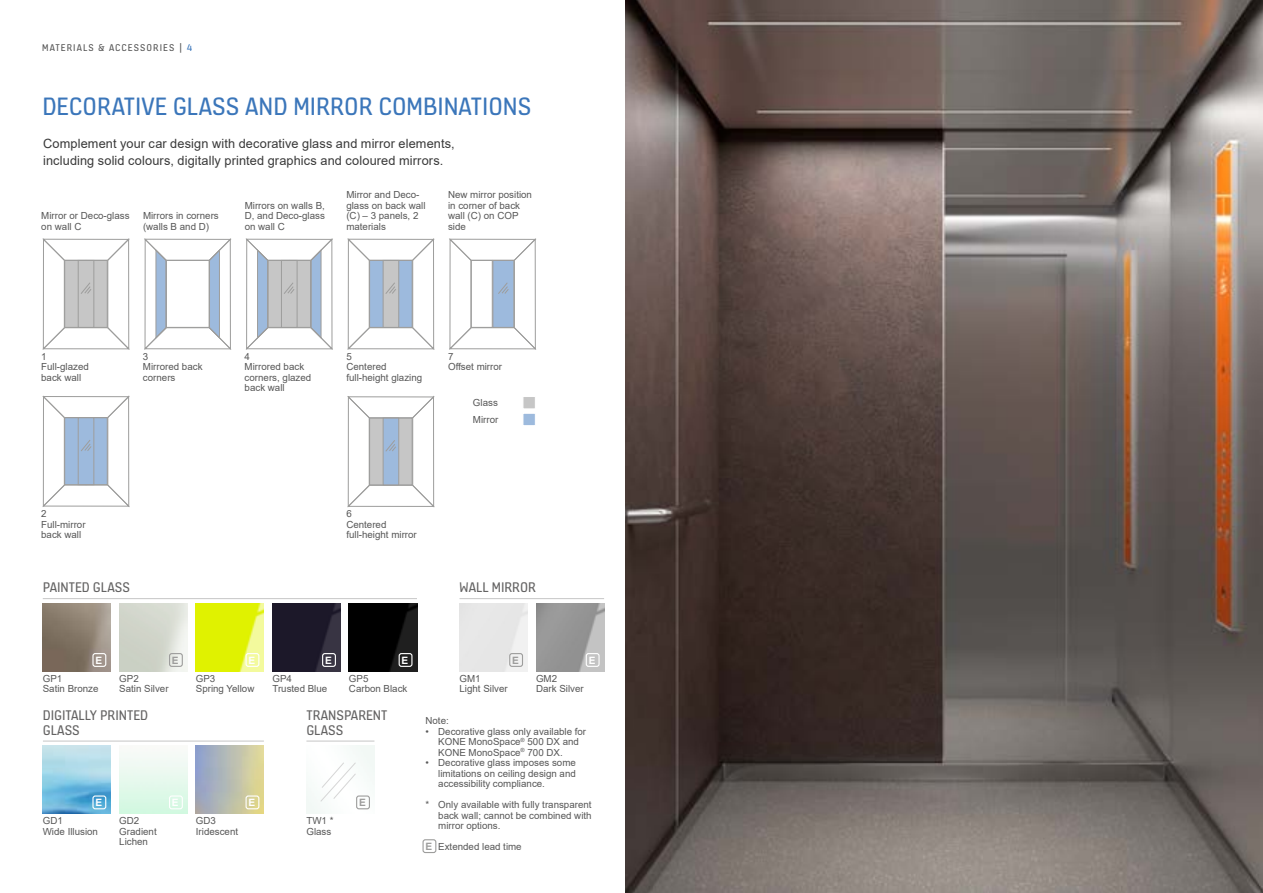
<style>
.page{position:relative;width:1263px;height:893px;background:#fff}
.page>*{position:absolute;margin:0;border:0;box-sizing:border-box;transform-origin:0 0}
.t1{font:27px "KONE Information";color:#3b76ba}
.t2{font:15px/15px "KONE Information";color:#646363}
.t3{font:12.75px/16.5px "Arial";letter-spacing:.01em;color:#393939}
.t4{font:10.5px "KONE Information v 13";letter-spacing:.1em;color:#555}
.t5{font:700 10.2px "Arial";color:#fff}
.t6{font:700 10.2px "Arial";color:#9d9d9c}
.t7{font:9.75px/10.5px "Arial";color:#575757}
.s1{color:#3b76ba}
.s2{font-weight:700;font-size:10.2px;color:#9d9d9c}
</style>
<div class="page">
<img style="left:43px;top:746px;width:68px;height:68px">
<img style="left:196px;top:746px;width:68px;height:68px">
<img style="left:536px;top:603px;width:68px;height:68px">
<img style="left:43px;top:603px;width:68px;height:68px">
<img style="left:196px;top:603px;width:68px;height:68px">
<img style="left:272px;top:603px;width:68px;height:68px">
<img style="left:349px;top:603px;width:68px;height:68px">
<hr style="left:43px;top:598px;width:374px;height:1px;background:#c6c6c6">
<div style="left:523px;top:396px;width:12px;height:13px;background:#c6c6c6;border:1px solid #fff"></div>
<div style="left:523px;top:413px;width:12px;height:13px;background:#9dbadd;border:1px solid #fff"></div>
<img style="left:625px;top:0;width:638px;height:893px">
<svg style="left:449px;top:238px;width:87px;height:112px"></svg>
<svg style="left:42px;top:238px;width:88px;height:112px"></svg>
<svg style="left:42px;top:396px;width:88px;height:111px"></svg>
<div style="left:92px;top:653px;width:14px;height:14px;border:1px solid #fff;border-radius:2px"></div>
<div style="left:246px;top:653px;width:13px;height:14px;border:1px solid #fff;border-radius:2px"></div>
<div style="left:322px;top:653px;width:14px;height:14px;border:1px solid #fff;border-radius:2px"></div>
<div style="left:399px;top:653px;width:13px;height:14px;border:1px solid #fff;border-radius:2px"></div>
<hr style="left:459px;top:598px;width:145px;height:1px;background:#c6c6c6">
<div style="left:586px;top:653px;width:14px;height:14px;border:1px solid #fff;border-radius:2px"></div>
<hr style="left:43px;top:741px;width:221px;height:1px;background:#c6c6c6">
<div style="left:169px;top:795px;width:14px;height:14px;border:1px solid #fff;border-radius:2px"></div>
<div style="left:246px;top:795px;width:13px;height:14px;border:1px solid #fff;border-radius:2px"></div>
<div style="left:92px;top:795px;width:14px;height:14px;border:1px solid #fff;border-radius:2px"></div>
<div style="left:169px;top:653px;width:14px;height:14px;border:1px solid #9d9d9c;border-radius:2px"></div>
<div style="left:509px;top:653px;width:14px;height:14px;border:1px solid #9d9d9c;border-radius:2px"></div>
<hr style="left:306px;top:741px;width:68px;height:1px;background:#c6c6c6">
<svg style="left:320px;top:762px;width:37px;height:40px"></svg>
<div style="left:356px;top:795px;width:14px;height:14px;border:1px solid #9d9d9c;border-radius:2px"></div>
<div style="left:422px;top:839px;width:14px;height:14px;border:1px solid #9d9d9c;border-radius:2px"></div>
<svg style="left:144px;top:238px;width:87px;height:112px"></svg>
<svg style="left:246px;top:238px;width:87px;height:112px"></svg>
<svg style="left:347px;top:396px;width:87px;height:111px"></svg>
<svg style="left:347px;top:238px;width:87px;height:112px"></svg>
<p class="t4" style="left:42px;top:40px;width:152px">MATERIALS &amp; ACCESSORIES | <span class="s1">4</span></p>
<h1 class="t1" style="left:43px;top:88px;width:490px">DECORATIVE GLASS AND MIRROR COMBINATIONS</h1>
<h3 class="t3" style="left:43px;top:135px;width:413px">Complement your car design with decorative glass and mirror elements, including solid colours, digitally printed graphics and coloured mirrors.</h3>
<p class="t7" style="left:41px;top:211px;width:90px">Mirror or Deco-glass on wall C</p>
<p class="t7" style="left:143px;top:211px;width:77px">Mirrors in corners (walls B and D)</p>
<p class="t7" style="left:245px;top:200px;width:82px;text-align:justify">Mirrors on walls B, D, and Deco-glass on wall C</p>
<p class="t7" style="left:346px;top:190px;width:81px">Mirror and Deco&shy;glass on back wall (C) – 3 panels, 2 materials</p>
<p class="t7" style="left:448px;top:190px;width:85px">New mirror position in corner of back wall (C) on COP side</p>
<p class="t7" style="left:143px;top:351px;width:61px">3<br>Mirrored back corners</p>
<p class="t7" style="left:41px;top:351px;width:49px">1<br>Full-glazed back wall</p>
<p class="t7" style="left:448px;top:351px;width:55px">7<br>Offset mirror</p>
<p class="t7" style="left:473px;top:394px;width:27px;line-height:17.2px">Glass<br>Mirror</p>
<p class="t7" style="left:245px;top:351px;width:68px">4<br>Mirrored back corners, glazed back wall</p>
<p class="t7" style="left:346px;top:351px;width:77px">5<br>Centered full-height glazing</p>
<p class="t7" style="left:41px;top:508px;width:46px">2<br>Full-mirror back wall</p>
<h2 class="t2" style="left:43px;top:579px;width:89px">PAINTED GLASS</h2>
<p class="t7" style="left:346px;top:508px;width:72px">6<br>Centered full-height mirror</p>
<h2 class="t2" style="left:459px;top:579px;width:78px">WALL MIRROR</h2>
<p class="t5" style="left:95px;top:653px;width:8px">E</p>
<p class="t5" style="left:248px;top:653px;width:8px">E</p>
<p class="t5" style="left:325px;top:653px;width:8px">E</p>
<p class="t5" style="left:402px;top:653px;width:8px">E</p>
<p class="t6" style="left:172px;top:653px;width:8px">E</p>
<p class="t6" style="left:512px;top:653px;width:8px">E</p>
<p class="t5" style="left:589px;top:653px;width:8px">E</p>
<p class="t7" style="left:43px;top:673px;width:57px">GP1<br>Satin Bronze</p>
<p class="t7" style="left:119px;top:673px;width:51px">GP2<br>Satin Silver</p>
<p class="t7" style="left:272px;top:673px;width:56px">GP4<br>Trusted Blue</p>
<p class="t7" style="left:196px;top:673px;width:60px">GP3<br>Spring Yellow</p>
<p class="t7" style="left:349px;top:673px;width:60px">GP5<br>Carbon Black</p>
<h2 class="t2" style="left:43px;top:707px;width:107px">DIGITALLY PRINTED<br>GLASS</h2>
<h2 class="t2" style="left:306px;top:707px;width:82px">TRANSPARENT<br>GLASS</h2>
<p class="t5" style="left:95px;top:795px;width:8px">E</p>
<p class="t5" style="left:172px;top:795px;width:8px">E</p>
<p class="t5" style="left:248px;top:795px;width:8px">E</p>
<p class="t6" style="left:359px;top:795px;width:8px">E</p>
<p class="t7" style="left:43px;top:815px;width:57px">GD1<br>Wide Illusion</p>
<p class="t7" style="left:119px;top:815px;width:39px">GD2<br>Gradient<br>Lichen</p>
<p class="t7" style="left:196px;top:815px;width:44px">GD3<br>Iridescent</p>
<p class="t7" style="left:306px;top:815px;width:29px">TW1 *<br>Glass</p>
<p class="t7" style="left:459px;top:673px;width:50px">GM1<br>Light Silver</p>
<p class="t7" style="left:536px;top:673px;width:49px">GM2<br>Dark Silver</p>
<p class="t7" style="left:425px;top:715px;width:25px">Note:</p>
<p class="t7" style="left:438px;top:726px;width:149px;text-indent:-13px">• Decorative glass only available for<br>KONE MonoSpace<sup>®</sup> 500 DX and<br>KONE MonoSpace<sup>®</sup> 700 DX.</p>
<p class="t7" style="left:438px;top:757px;width:139px;text-align:justify;text-indent:-13px">• Decorative glass imposes some limitations on ceiling design and accessibility compliance.</p>
<p class="t7" style="left:438px;top:799px;width:155px;text-align:justify;text-indent:-13px">* Only available with fully transparent back wall; cannot be combined with mirror options.</p>
<p class="t7" style="left:425px;top:841px;width:98px"><span class="s2">E</span> Extended lead time</p>
</div>
